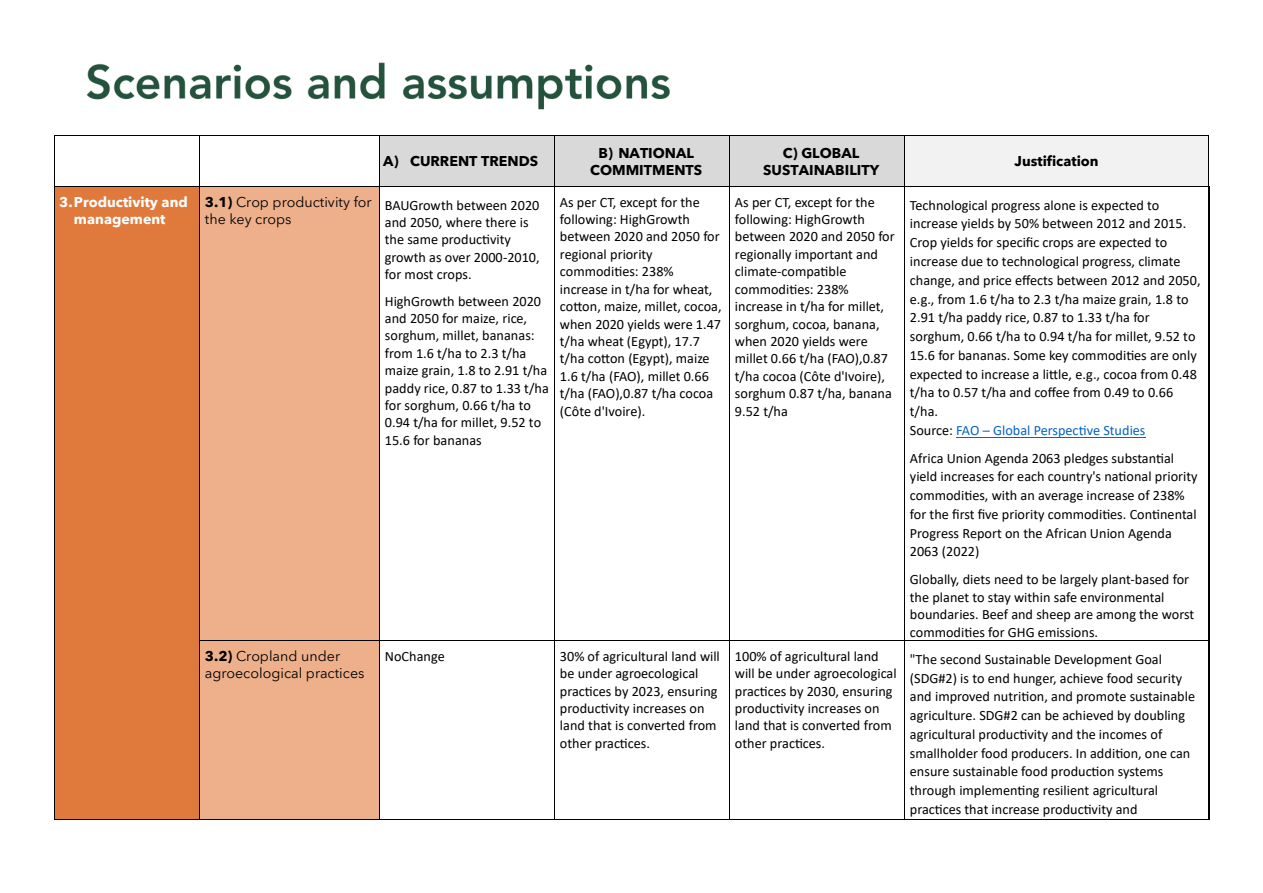
<style>
.page{position:relative;width:1263px;height:893px;background:#fff}
.page>*{position:absolute;margin:0;border:0;box-sizing:border-box;transform-origin:0 0}
.t1{font:14.25px/17.4px "Calibri";color:#000}
.t2{font:14.25px/17.4px "Avenir Next LT Pro";color:#000}
.t3{font:700 14.25px/17.2px "Avenir Next LT Pro";color:#000;text-align:center}
.t4{font:700 14.25px/17.4px "Avenir Next LT Pro";color:#fff;text-align:center}
.s1{font-weight:700}
.s2{color:#0563c1}
</style>
<div class="page">
<img style="left:86px;top:62px;width:584px;height:48px">
<div style="left:380px;top:136px;width:174px;height:50px;background:#d9d9d9"></div>
<div style="left:555px;top:136px;width:174px;height:50px;background:#d9d9d9"></div>
<div style="left:730px;top:136px;width:174px;height:50px;background:#d9d9d9"></div>
<div style="left:905px;top:136px;width:303px;height:50px;background:#f2f2f2"></div>
<hr style="left:54px;top:135px;width:145px;height:1px;background:#000">
<hr style="left:200px;top:135px;width:179px;height:1px;background:#000">
<hr style="left:380px;top:135px;width:174px;height:1px;background:#000">
<hr style="left:555px;top:135px;width:174px;height:1px;background:#000">
<hr style="left:730px;top:135px;width:174px;height:1px;background:#000">
<hr style="left:905px;top:135px;width:303px;height:1px;background:#000">
<hr style="left:54px;top:136px;width:1px;height:50px;background:#000">
<hr style="left:199px;top:136px;width:1px;height:50px;background:#000">
<hr style="left:379px;top:136px;width:1px;height:50px;background:#000">
<hr style="left:554px;top:136px;width:1px;height:50px;background:#000">
<hr style="left:729px;top:136px;width:1px;height:50px;background:#000">
<hr style="left:904px;top:136px;width:1px;height:50px;background:#000">
<hr style="left:1208px;top:136px;width:1px;height:50px;background:#000">
<div style="left:54px;top:187px;width:145px;height:632px;background:#e07a3c"></div>
<div style="left:199px;top:187px;width:180px;height:453px;background:#edb08b"></div>
<hr style="left:956px;top:437px;width:190px;height:1px;background:#0563c1">
<hr style="left:54px;top:186px;width:145px;height:1px;background:#000">
<hr style="left:200px;top:186px;width:179px;height:1px;background:#000">
<hr style="left:380px;top:186px;width:174px;height:1px;background:#000">
<hr style="left:555px;top:186px;width:174px;height:1px;background:#000">
<hr style="left:730px;top:186px;width:174px;height:1px;background:#000">
<hr style="left:905px;top:186px;width:303px;height:1px;background:#000">
<hr style="left:54px;top:187px;width:1px;height:453px;background:#000">
<hr style="left:199px;top:187px;width:1px;height:453px;background:#000">
<hr style="left:379px;top:187px;width:1px;height:453px;background:#000">
<hr style="left:554px;top:187px;width:1px;height:453px;background:#000">
<hr style="left:729px;top:187px;width:1px;height:453px;background:#000">
<hr style="left:904px;top:187px;width:1px;height:453px;background:#000">
<hr style="left:1208px;top:187px;width:1px;height:453px;background:#000">
<div style="left:199px;top:641px;width:180px;height:178px;background:#edb08b"></div>
<hr style="left:200px;top:640px;width:179px;height:1px;background:#000">
<hr style="left:380px;top:640px;width:174px;height:1px;background:#000">
<hr style="left:555px;top:640px;width:174px;height:1px;background:#000">
<hr style="left:730px;top:640px;width:174px;height:1px;background:#000">
<hr style="left:905px;top:640px;width:303px;height:1px;background:#000">
<hr style="left:54px;top:641px;width:1px;height:178px;background:#000">
<hr style="left:54px;top:819px;width:145px;height:1px;background:#000">
<hr style="left:199px;top:641px;width:1px;height:178px;background:#000">
<hr style="left:200px;top:819px;width:179px;height:1px;background:#000">
<hr style="left:379px;top:641px;width:1px;height:178px;background:#000">
<hr style="left:380px;top:819px;width:174px;height:1px;background:#000">
<hr style="left:554px;top:641px;width:1px;height:178px;background:#000">
<hr style="left:555px;top:819px;width:174px;height:1px;background:#000">
<hr style="left:729px;top:641px;width:1px;height:178px;background:#000">
<hr style="left:730px;top:819px;width:174px;height:1px;background:#000">
<hr style="left:904px;top:641px;width:1px;height:178px;background:#000">
<hr style="left:905px;top:819px;width:303px;height:1px;background:#000">
<hr style="left:1208px;top:641px;width:1px;height:178px;background:#000">
<p class="t3" style="left:383px;top:152px;width:156px">A) CURRENT TRENDS</p>
<p class="t3" style="left:590px;top:144px;width:114px">B) NATIONAL<br>COMMITMENTS</p>
<p class="t3" style="left:763px;top:144px;width:117px">C) GLOBAL<br>SUSTAINABILITY</p>
<p class="t3" style="left:1014px;top:152px;width:86px">Justification</p>
<p class="t4" style="left:59px;top:193px;width:130px">3.Productivity and management</p>
<p class="t2" style="left:205px;top:193px;width:168px"><span class="s1">3.1)</span> Crop productivity for the key crops</p>
<p class="t1" style="left:385px;top:197px;width:156px">BAUGrowth between 2020 and 2050, where there is the same productivity growth as over 2000-2010, for most crops.</p>
<p class="t1" style="left:385px;top:293px;width:166px">HighGrowth between 2020 and 2050 for maize, rice, sorghum, millet, bananas: from 1.6 t/ha to 2.3 t/ha maize grain, 1.8 to 2.91 t/ha paddy rice, 0.87 to 1.33 t/ha for sorghum, 0.66 t/ha to<br>0.94 t/ha for millet, 9.52 to<br>15.6 for bananas</p>
<p class="t1" style="left:560px;top:194px;width:163px">As per CT, except for the following: HighGrowth between 2020 and 2050 for regional priority commodities: 238% increase in t/ha for wheat, cotton, maize, millet, cocoa, when 2020 yields were 1.47 t/ha wheat (Egypt), 17.7 t/ha cotton (Egypt), maize<br>1.6 t/ha (FAO), millet 0.66 t/ha (FAO),0.87 t/ha cocoa (Côte d'Ivoire).</p>
<p class="t1" style="left:735px;top:194px;width:161px">As per CT, except for the following: HighGrowth between 2020 and 2050 for regionally important and climate-compatible commodities: 238% increase in t/ha for millet, sorghum, cocoa, banana, when 2020 yields were millet 0.66 t/ha (FAO),0.87 t/ha cocoa (Côte d'Ivoire), sorghum 0.87 t/ha, banana<br>9.52 t/ha</p>
<p class="t1" style="left:910px;top:197px;width:292px;line-height:18.8px">Technological progress alone is expected to increase yields by 50% between 2012 and 2015.<br>Crop yields for specific crops are expected to increase due to technological progress, climate change, and price effects between 2012 and 2050, e.g., from 1.6 t/ha to 2.3 t/ha maize grain, 1.8 to 2.91 t/ha paddy rice, 0.87 to 1.33 t/ha for sorghum, 0.66 t/ha to 0.94 t/ha for millet, 9.52 to 15.6 for bananas. Some key commodities are only expected to increase a little, e.g., cocoa from 0.48 t/ha to 0.57 t/ha and coffee from 0.49 to 0.66 t/ha.<br>Source: <span class="s2">FAO – Global Perspective Studies</span></p>
<p class="t1" style="left:910px;top:450px;width:289px;line-height:18.8px">Africa Union Agenda 2063 pledges substantial yield increases for each country's national priority commodities, with an average increase of 238% for the first five priority commodities. Continental Progress Report on the African Union Agenda 2063 (2022)</p>
<p class="t1" style="left:910px;top:572px;width:286px">Globally, diets need to be largely plant-based for the planet to stay within safe environmental boundaries. Beef and sheep are among the worst commodities for GHG emissions.</p>
<p class="t2" style="left:205px;top:647px;width:161px"><span class="s1">3.2)</span> Cropland under agroecological practices</p>
<p class="t1" style="left:385px;top:648px;width:61px">NoChange</p>
<p class="t1" style="left:560px;top:648px;width:161px">30% of agricultural land will be under agroecological practices by 2023, ensuring productivity increases on land that is converted from other practices.</p>
<p class="t1" style="left:735px;top:648px;width:163px">100% of agricultural land will be under agroecological practices by 2030, ensuring productivity increases on land that is converted from other practices.</p>
<p class="t1" style="left:910px;top:651px;width:287px;line-height:18.8px">"The second Sustainable Development Goal (SDG#2) is to end hunger, achieve food security and improved nutrition, and promote sustainable agriculture. SDG#2 can be achieved by doubling agricultural productivity and the incomes of smallholder food producers. In addition, one can ensure sustainable food production systems through implementing resilient agricultural practices that increase productivity and</p>
</div>
